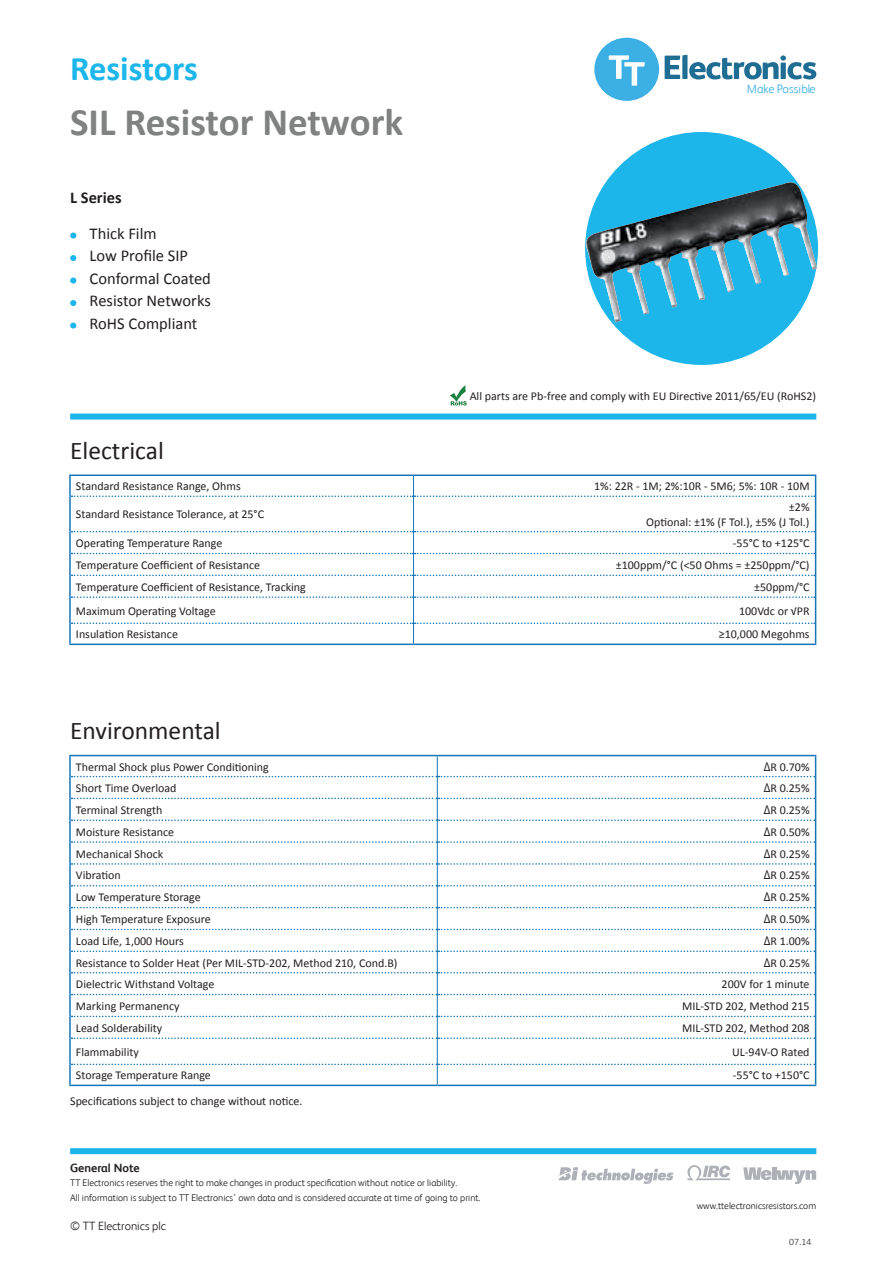
<style>
.page{position:relative;width:893px;height:1263px;background:#fff}
.page>*{position:absolute;margin:0;border:0;box-sizing:border-box;transform-origin:0 0}
.t1{font:700 39px "Calibri";color:#808181}
.t2{font:700 34.5px "Calibri";letter-spacing:-.005em;color:#1cb6eb}
.t3{font:25.5px "Calibri";color:#231f20}
.t4{font:16.5px/22.5px "Calibri";color:#231f20}
.t5{font:700 16.5px "Calibri";color:#231f20}
.t6{font:300 12.3px "FS Albert";color:#3cafe4}
.t7{font:12px/14.4px "Calibri";color:#231f20;text-align:right}
.t8{font:300 12px "FS Albert";color:#231f20}
.t9{font:700 12px "FS Albert";color:#231f20}
.t10{font:300 9.75px/14.4px "FS Albert";color:#231f20}
.t11{font:300 9.75px "Calibri";color:#231f20}
.t12{font:300 9.6px "FS Albert";color:#231f20}
.s1{font-family:"Arial Narrow"}
</style>
<div class="page">
<svg style="left:70px;top:233px;width:6px;height:6px"></svg>
<svg style="left:70px;top:255px;width:6px;height:6px"></svg>
<svg style="left:70px;top:278px;width:6px;height:6px"></svg>
<svg style="left:70px;top:300px;width:6px;height:6px"></svg>
<svg style="left:70px;top:323px;width:6px;height:6px"></svg>
<hr style="left:69px;top:474px;width:344px;height:2px;background:#1577b9">
<hr style="left:69px;top:476px;width:2px;height:20px;background:#1577b9">
<hr style="left:413px;top:474px;width:403px;height:2px;background:#1577b9">
<hr style="left:69px;top:496px;width:2px;height:36px;background:#1577b9">
<hr style="left:815px;top:496px;width:1px;height:36px;background:#1577b9">
<hr style="left:69px;top:532px;width:2px;height:21px;background:#1577b9">
<hr style="left:69px;top:553px;width:2px;height:22px;background:#1577b9">
<hr style="left:69px;top:575px;width:2px;height:22px;background:#1577b9">
<hr style="left:69px;top:597px;width:2px;height:26px;background:#1577b9">
<hr style="left:69px;top:623px;width:2px;height:20px;background:#1577b9">
<hr style="left:69px;top:643px;width:344px;height:2px;background:#1577b9">
<hr style="left:413px;top:643px;width:403px;height:2px;background:#1577b9">
<svg style="left:71px;top:476px;width:745px;height:21px"></svg>
<hr style="left:413px;top:496px;width:1px;height:36px;background:#1577b9">
<svg style="left:71px;top:531px;width:745px;height:112px"></svg>
<hr style="left:69px;top:755px;width:368px;height:1px;background:#1577b9">
<hr style="left:69px;top:756px;width:2px;height:20px;background:#1577b9">
<hr style="left:437px;top:755px;width:379px;height:1px;background:#1577b9">
<hr style="left:69px;top:776px;width:2px;height:22px;background:#1577b9">
<hr style="left:69px;top:798px;width:2px;height:22px;background:#1577b9">
<hr style="left:69px;top:820px;width:2px;height:22px;background:#1577b9">
<hr style="left:69px;top:842px;width:2px;height:22px;background:#1577b9">
<hr style="left:69px;top:864px;width:2px;height:22px;background:#1577b9">
<hr style="left:69px;top:886px;width:2px;height:22px;background:#1577b9">
<hr style="left:69px;top:908px;width:2px;height:21px;background:#1577b9">
<hr style="left:69px;top:929px;width:2px;height:22px;background:#1577b9">
<hr style="left:69px;top:951px;width:2px;height:22px;background:#1577b9">
<hr style="left:69px;top:973px;width:2px;height:21px;background:#1577b9">
<hr style="left:69px;top:994px;width:2px;height:22px;background:#1577b9">
<hr style="left:69px;top:1016px;width:2px;height:22px;background:#1577b9">
<hr style="left:69px;top:1038px;width:2px;height:26px;background:#1577b9">
<hr style="left:69px;top:1064px;width:2px;height:20px;background:#1577b9">
<hr style="left:69px;top:1084px;width:368px;height:2px;background:#1577b9">
<hr style="left:437px;top:1084px;width:379px;height:2px;background:#1577b9">
<svg style="left:71px;top:756px;width:745px;height:328px"></svg>
<div style="left:585px;top:132px;width:233px;height:233px;background:#1cb6eb;border-radius:50%"></div>
<svg style="left:585px;top:182px;width:232px;height:140px"></svg>
<svg style="left:665px;top:55px;width:151px;height:24px"></svg>
<div style="left:594px;top:38px;width:65px;height:63px;background:#3cafe4;border-radius:50%"></div>
<svg style="left:609px;top:55px;width:36px;height:31px"></svg>
<div style="left:70px;top:414px;width:746px;height:6px;background:#1cb6eb"></div>
<svg style="left:450px;top:385px;width:17px;height:20px"></svg>
<div style="left:70px;top:1148px;width:746px;height:6px;background:#1cb6eb"></div>
<svg style="left:559px;top:1167px;width:114px;height:17px"></svg>
<svg style="left:687px;top:1165px;width:43px;height:15px"></svg>
<svg style="left:743px;top:1167px;width:73px;height:17px"></svg>
<h2 class="t2" style="left:70px;top:46px;width:129px">Resistors</h2>
<h1 class="t1" style="left:70px;top:97px;width:335px">SIL Resistor Network</h1>
<h3 class="t5" style="left:70px;top:187px;width:53px">L Series</h3>
<h3 class="t4" style="left:90px;top:222px;width:123px">Thick Film<br>Low Profile SIP<br>Conformal Coated<br>Resistor Networks<br>RoHS Compliant</h3>
<h3 class="t3" style="left:70px;top:434px;width:95px">Electrical</h3>
<p class="t6" style="left:747px;top:82px;width:70px">Make Possible</p>
<p class="t7" style="left:470px;top:389px;width:348px">All parts are Pb-free and comply with EU Directive 2011/65/EU (RoHS2)</p>
<p class="t7" style="left:76px;top:479px;width:166px">Standard Resistance Range, Ohms</p>
<p class="t7" style="left:594px;top:479px;width:217px">1%: 22R - 1M; 2%:10R - 5M6; 5%: 10R - 10M</p>
<p class="t7" style="left:76px;top:507px;width:190px">Standard Resistance Tolerance, at 25°C</p>
<p class="t7" style="left:646px;top:500px;width:165px">±2%<br>Optional: ±1% (F Tol.), ±5% (J Tol.)</p>
<p class="t7" style="left:76px;top:536px;width:148px">Operating Temperature Range</p>
<p class="t7" style="left:733px;top:536px;width:78px">-55°C to +125°C</p>
<p class="t7" style="left:76px;top:558px;width:186px">Temperature Coefficient of Resistance</p>
<p class="t7" style="left:616px;top:558px;width:195px">±100ppm/°C (&lt;50 Ohms = ±250ppm/°C)</p>
<p class="t7" style="left:76px;top:580px;width:231px">Temperature Coefficient of Resistance, Tracking</p>
<p class="t7" style="left:754px;top:580px;width:57px">±50ppm/°C</p>
<p class="t7" style="left:76px;top:604px;width:141px">Maximum Operating Voltage</p>
<p class="t7" style="left:739px;top:604px;width:72px">100Vdc or √PR</p>
<p class="t7" style="left:76px;top:627px;width:104px">Insulation Resistance</p>
<p class="t7" style="left:719px;top:627px;width:92px">≥10,000 Megohms</p>
<h3 class="t3" style="left:70px;top:714px;width:152px">Environmental</h3>
<p class="t7" style="left:76px;top:759px;width:194px">Thermal Shock plus Power Conditioning</p>
<p class="t7" style="left:764px;top:759px;width:47px"><span class="s1">Δ</span>R 0.70%</p>
<p class="t7" style="left:76px;top:781px;width:102px">Short Time Overload</p>
<p class="t7" style="left:764px;top:781px;width:47px"><span class="s1">Δ</span>R 0.25%</p>
<p class="t7" style="left:76px;top:803px;width:88px">Terminal Strength</p>
<p class="t7" style="left:764px;top:803px;width:47px"><span class="s1">Δ</span>R 0.25%</p>
<p class="t7" style="left:76px;top:824px;width:100px">Moisture Resistance</p>
<p class="t7" style="left:764px;top:824px;width:47px"><span class="s1">Δ</span>R 0.50%</p>
<p class="t7" style="left:76px;top:846px;width:89px">Mechanical Shock</p>
<p class="t7" style="left:764px;top:846px;width:47px"><span class="s1">Δ</span>R 0.25%</p>
<p class="t7" style="left:76px;top:868px;width:46px">Vibration</p>
<p class="t7" style="left:764px;top:868px;width:47px"><span class="s1">Δ</span>R 0.25%</p>
<p class="t7" style="left:76px;top:890px;width:126px">Low Temperature Storage</p>
<p class="t7" style="left:764px;top:890px;width:47px"><span class="s1">Δ</span>R 0.25%</p>
<p class="t7" style="left:76px;top:912px;width:136px">High Temperature Exposure</p>
<p class="t7" style="left:764px;top:912px;width:47px"><span class="s1">Δ</span>R 0.50%</p>
<p class="t7" style="left:76px;top:934px;width:109px">Load Life, 1,000 Hours</p>
<p class="t7" style="left:764px;top:934px;width:47px"><span class="s1">Δ</span>R 1.00%</p>
<p class="t7" style="left:76px;top:955px;width:323px">Resistance to Solder Heat (Per MIL-STD-202, Method 210, Cond.B)</p>
<p class="t7" style="left:764px;top:955px;width:47px"><span class="s1">Δ</span>R 0.25%</p>
<p class="t7" style="left:76px;top:977px;width:140px">Dielectric Withstand Voltage</p>
<p class="t7" style="left:722px;top:977px;width:90px">200V for 1 minute</p>
<p class="t7" style="left:76px;top:999px;width:105px">Marking Permanency</p>
<p class="t7" style="left:682px;top:999px;width:129px">MIL-STD 202, Method 215</p>
<p class="t7" style="left:76px;top:1021px;width:88px">Lead Solderability</p>
<p class="t7" style="left:682px;top:1021px;width:129px">MIL-STD 202, Method 208</p>
<p class="t7" style="left:76px;top:1045px;width:64px">Flammability</p>
<p class="t7" style="left:732px;top:1045px;width:79px">UL-94V-O Rated</p>
<p class="t7" style="left:76px;top:1068px;width:136px">Storage Temperature Range</p>
<p class="t7" style="left:733px;top:1068px;width:78px">-55°C to +150°C</p>
<p class="t7" style="left:70px;top:1094px;width:234px">Specifications subject to change without notice.</p>
<p class="t9" style="left:70px;top:1161px;width:71px">General Note</p>
<p class="t10" style="left:70px;top:1176px;width:412px">TT Electronics reserves the right to make changes in product specification without notice or liability.<br>All information is subject to TT Electronics’ own data and is considered accurate at time of going to print.</p>
<p class="t8" style="left:70px;top:1218px;width:97px">© TT Electronics plc</p>
<p class="t12" style="left:697px;top:1200px;width:121px">www.ttelectronicsresistors.com</p>
<p class="t11" style="left:789px;top:1235px;width:24px">07.14</p>
</div>
